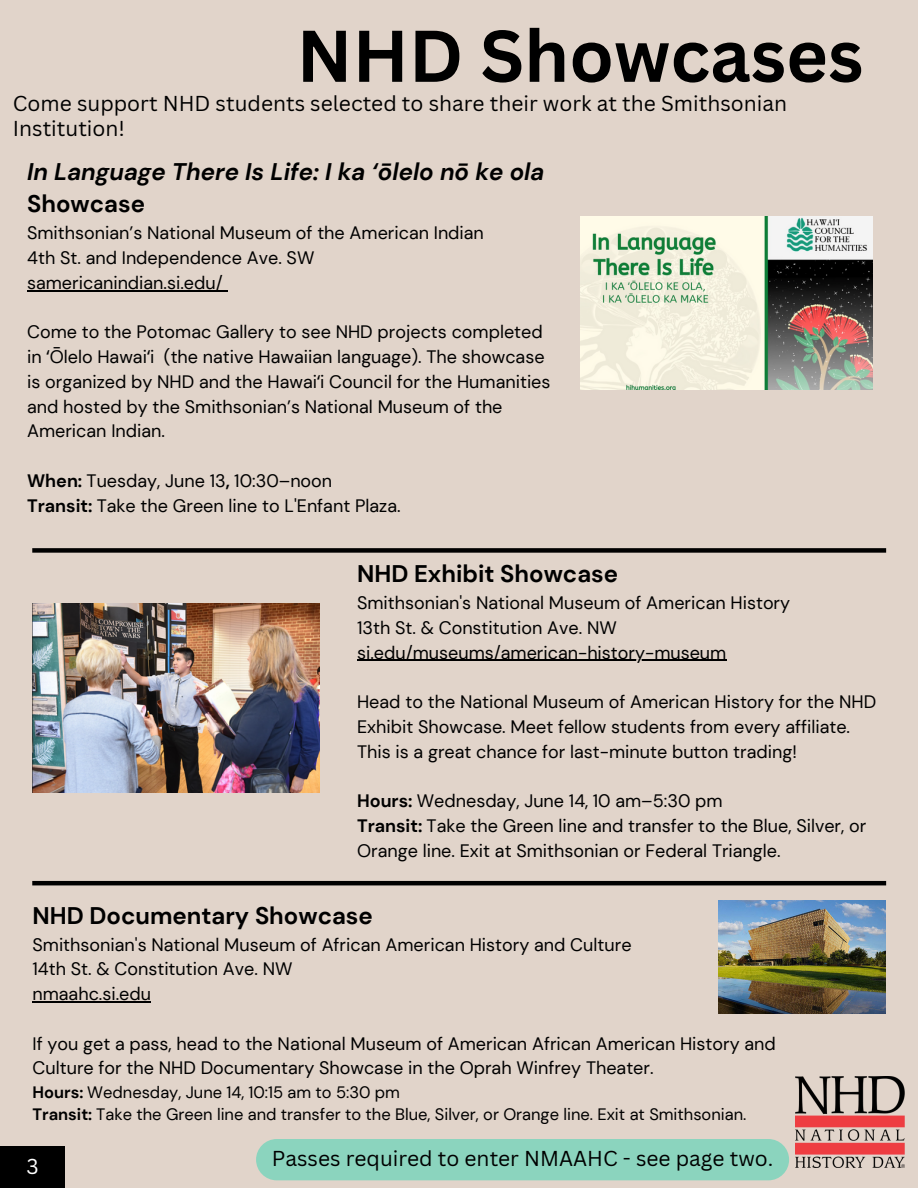
<style>
.page{position:relative;width:918px;height:1188px;background:#e1d4ca}
.page>*{position:absolute;margin:0;border:0;box-sizing:border-box;transform-origin:0 0}
.t1{font:700 71.55px "Canva Sans";color:#000}
.t2{font:700 24px "DM Sans";color:#000}
.t3{font:italic 700 24px "DM Sans";color:#000}
.t4{font:21px/24.8px "Canva Sans";color:#000}
.t5{font:21px "Canva Sans";color:#fff}
.t6{font:18px/24.8px "DM Sans";color:#000}
.t7{font:16.5px/22.5px "DM Sans";color:#000}
.s1{font-family:"Noto Sans"}
.s2{font-weight:700}
</style>
<div class="page">
<img style="left:795px;top:1076px;width:109px;height:91px">
<img style="left:580px;top:217px;width:293px;height:173px">
<img style="left:33px;top:603px;width:286px;height:189px">
<hr style="left:27px;top:290px;width:196px;height:1px;background:#000">
<hr style="left:357px;top:660px;width:369px;height:1px;background:#000">
<div style="left:32px;top:548px;width:854px;height:5px;background:#000"></div>
<hr style="left:32px;top:881px;width:854px;height:4px;background:#000">
<hr style="left:33px;top:1001px;width:118px;height:1px;background:#000">
<div style="left:0;top:1147px;width:65px;height:41px;background:#000"></div>
<img style="left:718px;top:900px;width:168px;height:114px">
<div style="left:256px;top:1139px;width:533px;height:41px;background:#8bd4be;border-radius:21px"></div>
<h1 class="t1" style="left:297px;top:5px;width:568px">NHD Showcases</h1>
<p class="t4" style="left:13px;top:90px;width:776px">Come support NHD students selected to share their work at the Smithsonian<br>Institution!</p>
<h2 class="t3" style="left:27px;top:156px;width:519px">In Language There Is Life: I ka ‘ōlelo nō ke ola</h2>
<h2 class="t2" style="left:27px;top:189px;width:119px">Showcase</h2>
<p class="t6" style="left:27px;top:221px;width:458px">Smithsonian’s National Museum of the American Indian<br>4th St. and Independence Ave. SW samericanindian.si.edu/</p>
<p class="t6" style="left:27px;top:320px;width:525px">Come to the Potomac Gallery to see NHD projects completed in <span class="s1">ʻ</span>Ōlelo Hawai<span class="s1">ʻ</span>i (the native Hawaiian language). The showcase is organized by NHD and the Hawai<span class="s1">ʻ</span>i Council for the Humanities and hosted by the Smithsonian’s National Museum of the American Indian.</p>
<p class="t6" style="left:27px;top:468px;width:375px"><span class="s2">When:</span> Tuesday, June 13<span class="s2">,</span> 10:30–noon<br><span class="s2">Transit:</span> Take the Green line to L'Enfant Plaza.</p>
<h2 class="t2" style="left:357px;top:558px;width:263px">NHD Exhibit Showcase</h2>
<p class="t6" style="left:357px;top:591px;width:435px">Smithsonian's National Museum of American History<br>13th St. &amp; Constitution Ave. NW si.edu/museums/american-history-museum</p>
<p class="t6" style="left:357px;top:690px;width:521px">Head to the National Museum of American History for the NHD<br>Exhibit Showcase. Meet fellow students from every affiliate.<br>This is a great chance for last-minute button trading!</p>
<p class="t6" style="left:357px;top:789px;width:511px"><span class="s2">Hours:</span> Wednesday, June 14, 10 am–5:30 pm<br><span class="s2">Transit:</span> Take the Green line and transfer to the Blue, Silver, or<br>Orange line. Exit at Smithsonian or Federal Triangle.</p>
<h2 class="t2" style="left:33px;top:900px;width:342px">NHD Documentary Showcase</h2>
<p class="t6" style="left:33px;top:932px;width:601px">Smithsonian's National Museum of African American History and Culture<br>14th St. &amp; Constitution Ave. NW<br>nmaahc.si.edu</p>
<p class="t6" style="left:33px;top:1031px;width:745px">If you get a pass, head to the National Museum of American African American History and<br>Culture for the NHD Documentary Showcase in the Oprah Winfrey Theater.</p>
<p class="t7" style="left:33px;top:1081px;width:715px"><span class="s2">Hours:</span> Wednesday, June 14, 10:15 am to 5:30 pm<br><span class="s2">Transit:</span> Take the Green line and transfer to the Blue, Silver, or Orange line. Exit at Smithsonian.</p>
<p class="t5" style="left:26px;top:1151px;width:14px">3</p>
<p class="t4" style="left:272px;top:1145px;width:503px">Passes required to enter NMAAHC - see page two.</p>
</div>
